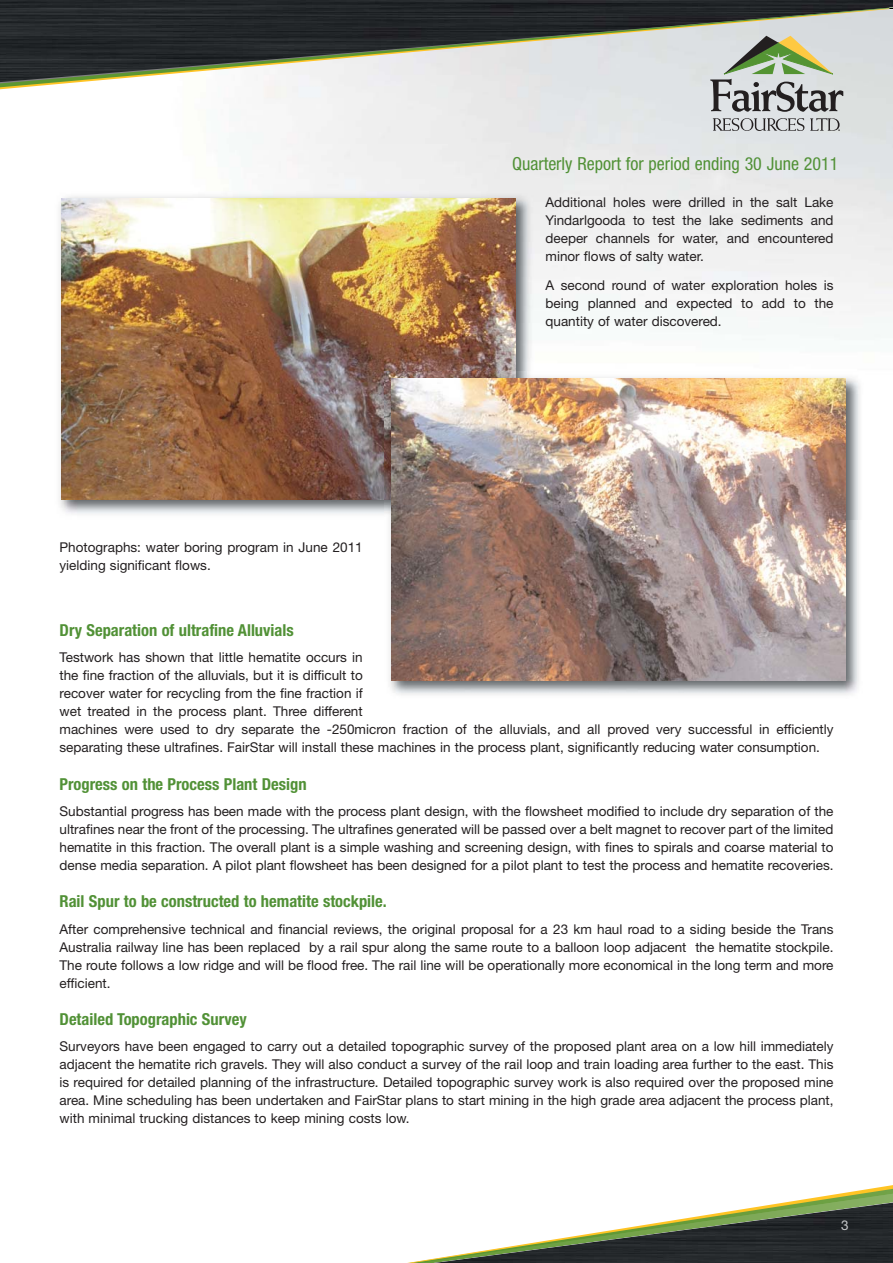
<style>
.page{position:relative;width:893px;height:1263px;background:#fff}
.page>*{position:absolute;margin:0;border:0;box-sizing:border-box;transform-origin:0 0}
.t1{font:condensed 18px "Helvetica Neue";color:#519136}
.t2{font:700 condensed 16.5px "Helvetica Neue";color:#519136}
.t3{font:13.5px/18px "Helvetica Neue";color:#231f20;text-align:justify}
.t4{font:13.5px "Helvetica Neue";color:#c6c8ca}
</style>
<div class="page">
<img style="left:0;top:0;width:892px;height:7px">
<svg style="left:182px;top:90px;width:710px;height:2px"></svg>
<svg style="left:0;top:7px;width:892px;height:83px;background:#7e817e"></svg>
<svg style="left:407px;top:1185px;width:485px;height:78px"></svg>
<img style="left:433px;top:1203px;width:459px;height:60px">
<svg style="left:713px;top:118px;width:91px;height:13px"></svg>
<svg style="left:810px;top:118px;width:30px;height:13px"></svg>
<svg style="left:710px;top:36px;width:133px;height:76px;background:#adb3a6"></svg>
<img style="left:57px;top:191px;width:478px;height:326px">
<img style="left:61px;top:198px;width:454px;height:302px">
<img style="left:385px;top:371px;width:477px;height:324px">
<img style="left:391px;top:378px;width:454px;height:302px">
<h1 class="t1" style="left:512px;top:157px;width:328px">Quarterly Report for period ending 30 June 2011</h1>
<p class="t3" style="left:60px;top:540px;width:305px">Photographs: water boring program in June 2011 yielding significant flows.</p>
<p class="t3" style="left:545px;top:195px;width:289px">Additional holes were drilled in the salt Lake Yindarlgooda to test the lake sediments and deeper channels for water, and encountered minor flows of salty water.</p>
<p class="t3" style="left:545px;top:277px;width:289px">A second round of water exploration holes is being planned and expected to add to the quantity of water discovered.</p>
<p class="t2" style="left:60px;top:624px;width:236px">Dry Separation of ultrafine Alluvials</p>
<p class="t3" style="left:60px;top:650px;width:775px;text-align:left">Testwork has shown that little hematite occurs in<br>the fine fraction of the alluvials, but it is difficult to<br>recover water for recycling from the fine fraction if<br>wet treated in the process plant. Three different<br>machines were used to dry separate the -250micron fraction of the alluvials, and all proved very successful in efficiently separating these ultrafines. FairStar will install these machines in the process plant, significantly reducing water consumption.</p>
<p class="t2" style="left:60px;top:778px;width:249px">Progress on the Process Plant Design</p>
<p class="t3" style="left:60px;top:804px;width:775px">Substantial progress has been made with the process plant design, with the flowsheet modified to include dry separation of the ultrafines near the front of the processing. The ultrafines generated will be passed over a belt magnet to recover part of the limited hematite in this fraction. The overall plant is a simple washing and screening design, with fines to spirals and coarse material to dense media separation. A pilot plant flowsheet has been designed for a pilot plant to test the process and hematite recoveries.</p>
<p class="t2" style="left:60px;top:895px;width:329px">Rail Spur to be constructed to hematite stockpile.</p>
<p class="t3" style="left:60px;top:921px;width:775px">After comprehensive technical and financial reviews, the original proposal for a 23 km haul road to a siding beside the Trans Australia railway line has been replaced by a rail spur along the same route to a balloon loop adjacent the hematite stockpile.<br>The route follows a low ridge and will be flood free. The rail line will be operationally more economical in the long term and more efficient.</p>
<p class="t2" style="left:60px;top:1013px;width:189px">Detailed Topographic Survey</p>
<p class="t3" style="left:60px;top:1039px;width:775px">Surveyors have been engaged to carry out a detailed topographic survey of the proposed plant area on a low hill immediately adjacent the hematite rich gravels. They will also conduct a survey of the rail loop and train loading area further to the east. This is required for detailed planning of the infrastructure. Detailed topographic survey work is also required over the proposed mine area. Mine scheduling has been undertaken and FairStar plans to start mining in the high grade area adjacent the process plant, with minimal trucking distances to keep mining costs low.</p>
<p class="t4" style="left:841px;top:1221px;width:9px">3</p>
</div>
